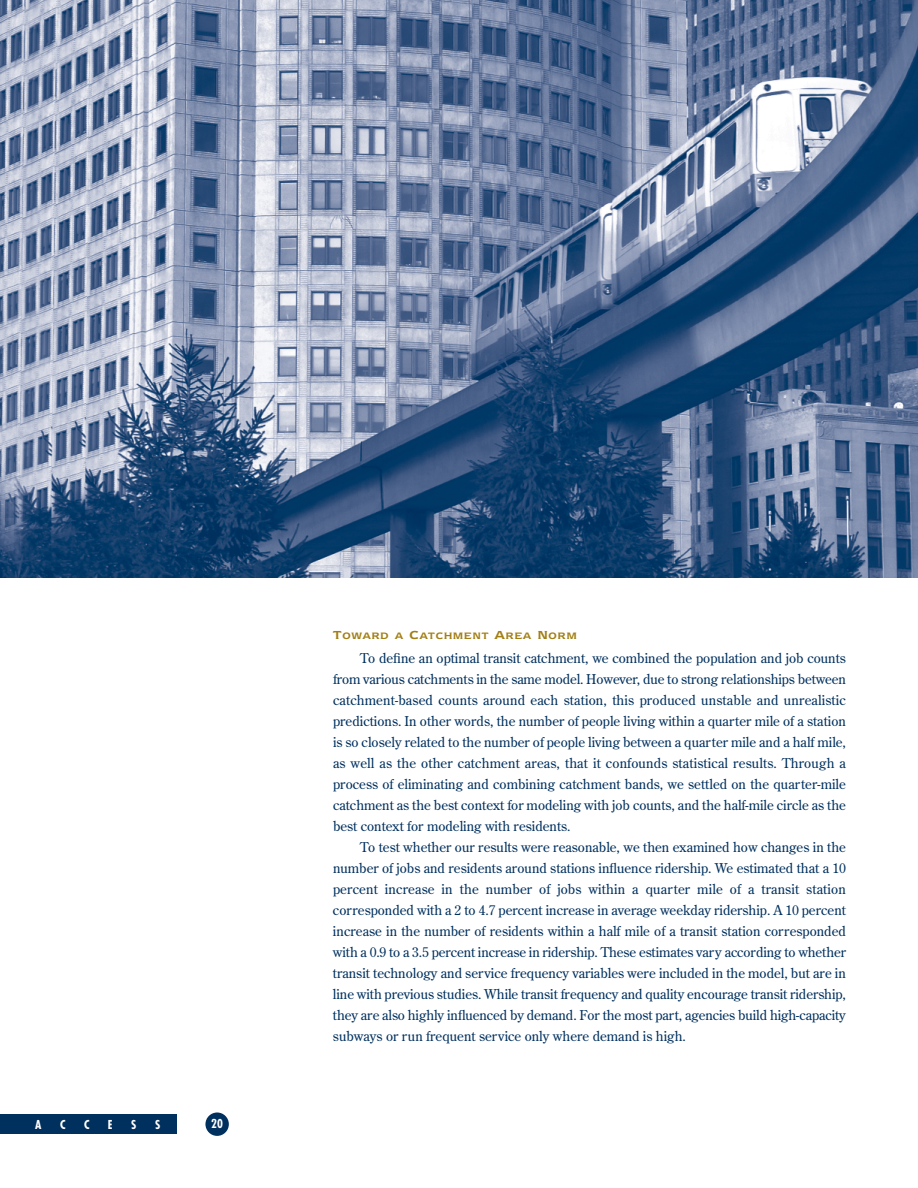
<style>
.page{position:relative;width:918px;height:1188px;background:#fff}
.page>*{position:absolute;margin:0;border:0;box-sizing:border-box;transform-origin:0 0}
.t1{font:13.5px/21px "Century Old Style";color:#00305e;text-align:justify}
.t2{font:700 condensed 12px "Futura";color:#fff}
.t3{font:600 10.8px "Newtext IT Cby BT";letter-spacing:.095em;color:#a27e13}
.s1{font-size:13.5px}
</style>
<div class="page">
<div style="left:205px;top:1113px;width:24px;height:23px;background:#00305e;border-radius:50%"></div>
<div style="left:0;top:1114px;width:177px;height:20px;background:#00305e"></div>
<img style="left:0;top:0;width:918px;height:578px">
<p class="t2" style="left:35px;top:1119px;width:8px">A</p>
<p class="t2" style="left:60px;top:1119px;width:7px">C</p>
<p class="t2" style="left:84px;top:1119px;width:7px">C</p>
<p class="t2" style="left:108px;top:1119px;width:6px">E</p>
<p class="t2" style="left:131px;top:1119px;width:7px">S</p>
<p class="t2" style="left:155px;top:1119px;width:7px">S</p>
<p class="t2" style="left:211px;top:1118px;width:13px">20</p>
<p class="t3" style="left:333px;top:632px;width:245px"><span class="s1">T</span>OWARD A <span class="s1">C</span>ATCHMENT <span class="s1">A</span>REA <span class="s1">N</span>ORM</p>
<p class="t1" style="left:333px;top:649px;width:515px;text-indent:27px">To define an optimal transit catchment, we combined the population and job counts from various catchments in the same model. However, due to strong relationships between catchment-based counts around each station, this produced unstable and unrealistic predictions. In other words, the number of people living within a quarter mile of a station is so closely related to the number of people living between a quarter mile and a half mile, as well as the other catchment areas, that it confounds statistical results. Through a process of eliminating and combining catchment bands, we settled on the quarter-mile catchment as the best context for modeling with job counts, and the half-mile circle as the best context for modeling with residents.</p>
<p class="t1" style="left:333px;top:838px;width:515px;text-indent:27px">To test whether our results were reasonable, we then examined how changes in the number of jobs and residents around stations influence ridership. We estimated that a 10 percent increase in the number of jobs within a quarter mile of a transit station corresponded with a 2 to 4.7 percent increase in average weekday ridership. A 10 percent increase in the number of residents within a half mile of a transit station corresponded with a 0.9 to a 3.5 percent increase in ridership. These estimates vary according to whether transit technology and service frequency variables were included in the model, but are in line with previous studies. While transit frequency and quality encourage transit ridership, they are also highly influenced by demand. For the most part, agencies build high-capacity subways or run frequent service only where demand is high.</p>
</div>
